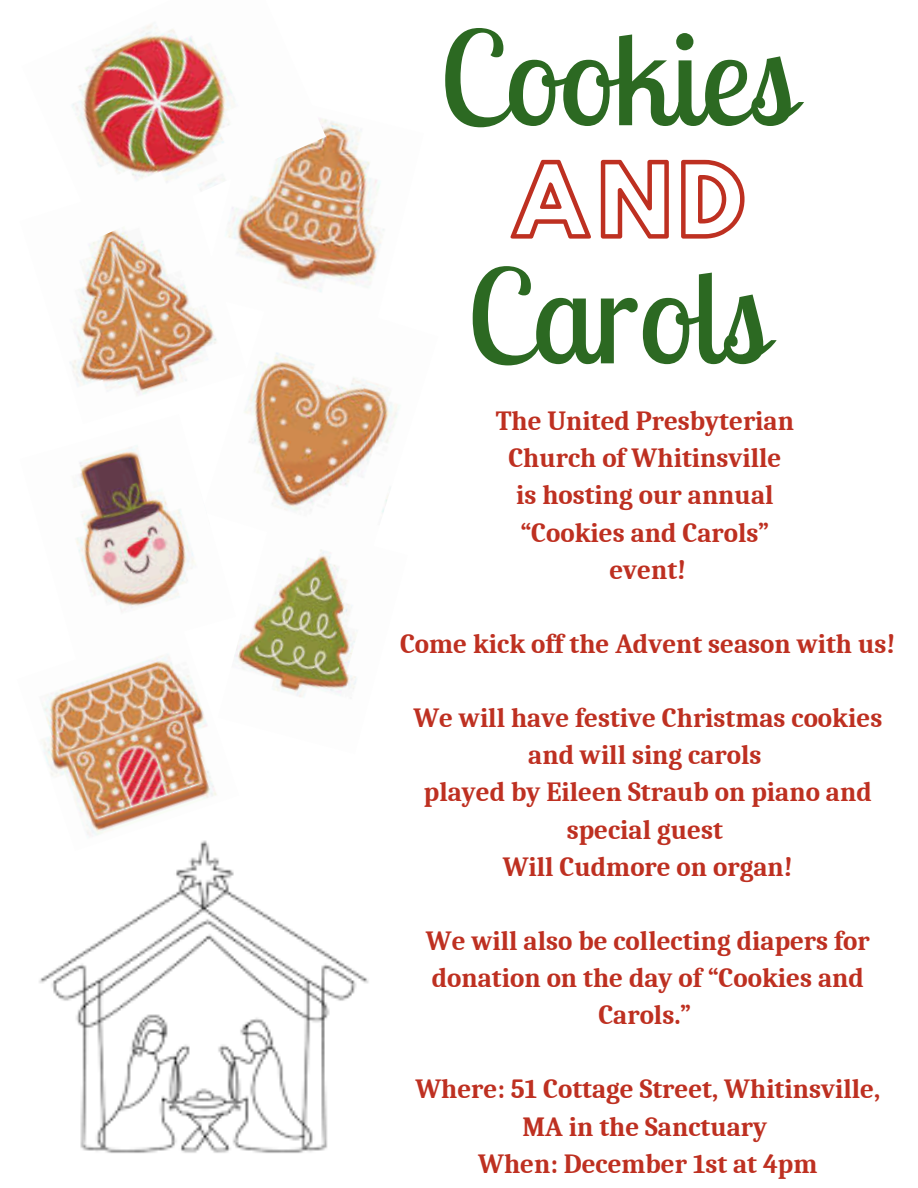
<style>
.page{position:relative;width:918px;height:1188px;background:#fff}
.page>*{position:absolute;margin:0;border:0;box-sizing:border-box;transform-origin:0 0}
.t1{font:129.6px "Lobster Two";color:#2c6922}
.t2{font:90px "Hussar Ekologiczne 1";color:#be3021}
.t3{font:700 27px/37.2px "Caladea";color:#be3021;text-align:center}
</style>
<div class="page">
<img style="left:247px;top:119px;width:137px;height:166px">
<img style="left:70px;top:238px;width:177px;height:158px">
<img style="left:71px;top:24px;width:255px;height:214px">
<img style="left:39px;top:851px;width:330px;height:303px">
<img style="left:202px;top:285px;width:198px;height:228px">
<img style="left:74px;top:414px;width:162px;height:198px">
<img style="left:218px;top:519px;width:139px;height:178px">
<img style="left:41px;top:624px;width:198px;height:227px">
<p class="t1" style="left:439px;top:-4px;width:355px">Cookies</p>
<p class="t2" style="left:509px;top:164px;width:239px">AND</p>
<p class="t1" style="left:467px;top:234px;width:300px">Carols</p>
<p class="t3" style="left:496px;top:403px;width:300px">The United Presbyterian</p>
<p class="t3" style="left:508px;top:440px;width:275px">Church of Whitinsville</p>
<p class="t3" style="left:516px;top:477px;width:259px">is hosting our annual</p>
<p class="t3" style="left:521px;top:514px;width:250px">“Cookies and Carols”</p>
<p class="t3" style="left:609px;top:551px;width:78px">event!</p>
<p class="t3" style="left:400px;top:626px;width:497px">Come kick off the Advent season with us!</p>
<p class="t3" style="left:413px;top:700px;width:470px">We will have festive Christmas cookies and will sing carols</p>
<p class="t3" style="left:424px;top:774px;width:449px">played by Eileen Straub on piano and special guest</p>
<p class="t3" style="left:503px;top:848px;width:292px">Will Cudmore on organ!</p>
<p class="t3" style="left:426px;top:923px;width:445px">We will also be collecting diapers for donation on the day of “Cookies and<br>Carols.”</p>
<p class="t3" style="left:415px;top:1071px;width:466px">Where: 51 Cottage Street, Whitinsville,<br>MA in the Sanctuary</p>
<p class="t3" style="left:478px;top:1145px;width:341px">When: December 1st at 4pm</p>
</div>
